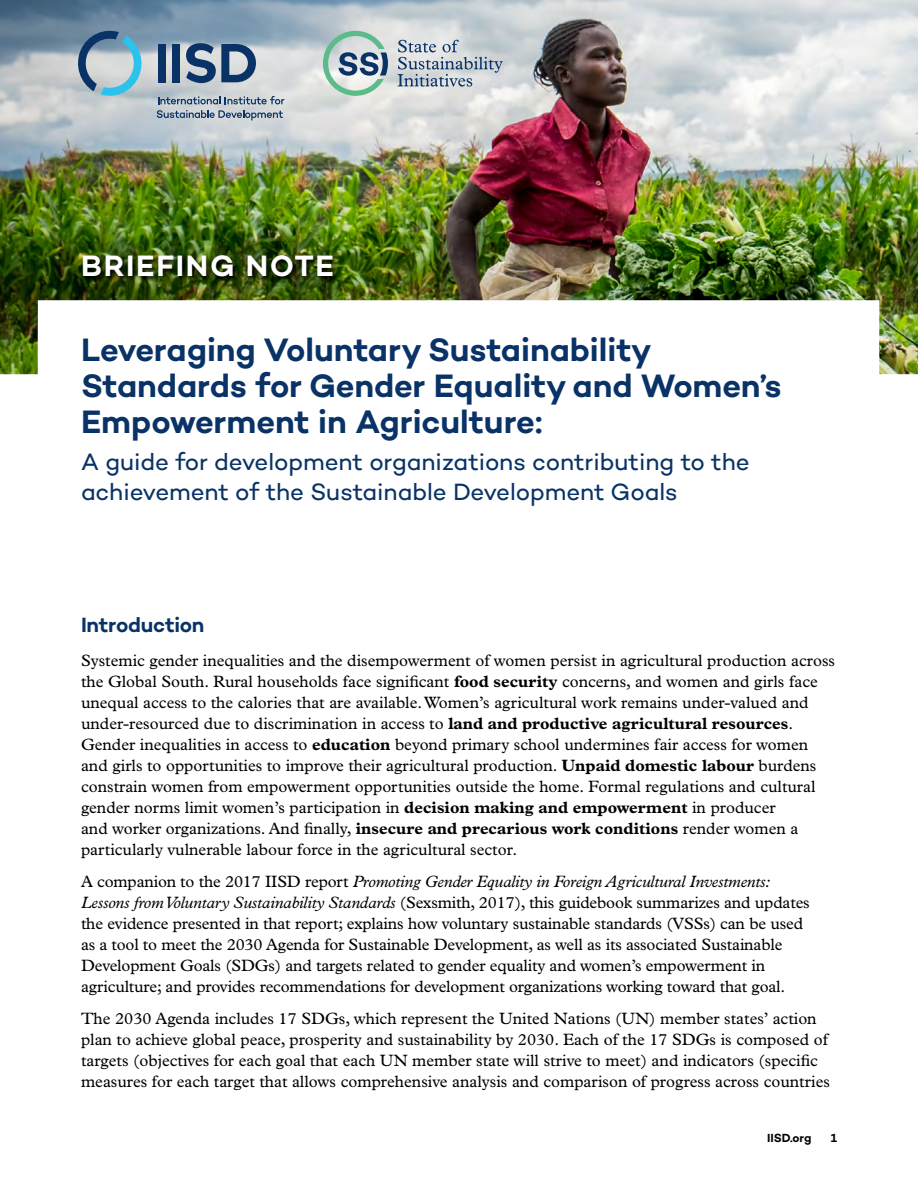
<style>
.page{position:relative;width:918px;height:1188px;background:#fff}
.page>*{position:absolute;margin:0;border:0;box-sizing:border-box;transform-origin:0 0}
.t1{font:600 33px/36px "Campton";letter-spacing:-.005em;color:#093266}
.t2{font:600 30px "Campton";letter-spacing:.06em;color:#fff}
.t3{font:24px/30px "Campton";letter-spacing:-.005em;color:#093266}
.t4{font:600 21px "Campton";letter-spacing:-.01em;color:#093266}
.t5{font:16.5px/21px "Plantin MT Pro";color:#000}
.t6{font:600 12px "Campton";letter-spacing:-.005em;color:#000}
.s1{font-weight:700}
.s2{font-style:italic}
</style>
<div class="page">
<img style="left:0;top:0;width:918px;height:374px">
<svg style="left:74px;top:28px;width:71px;height:71px;background:#89abbc"></svg>
<svg style="left:158px;top:96px;width:126px;height:8px"></svg>
<svg style="left:157px;top:110px;width:126px;height:10px"></svg>
<div style="left:158px;top:44px;width:8px;height:38px;background:#093266"></div>
<div style="left:172px;top:44px;width:8px;height:38px;background:#093266"></div>
<svg style="left:186px;top:43px;width:70px;height:40px;background:#6a819d"></svg>
<svg style="left:323px;top:31px;width:65px;height:65px;background:#a5c0be"></svg>
<svg style="left:398px;top:40px;width:105px;height:47px;background:#b4bec7"></svg>
<div style="left:83px;top:254px;width:256px;height:28px;background:#000;opacity:.9"></div>
<h2 class="t2" style="left:81px;top:247px;width:254px">BRIEFING NOTE</h2>
<h1 class="t1" style="left:81px;top:331px;width:702px">Leveraging Voluntary Sustainability<br>Standards for Gender Equality and Women’s<br>Empowerment in Agriculture:</h1>
<h3 class="t3" style="left:81px;top:446px;width:670px">A guide for development organizations contributing to the achievement of the Sustainable Development Goals</h3>
<p class="t4" style="left:81px;top:611px;width:125px">Introduction</p>
<p class="t5" style="left:81px;top:650px;width:756px">Systemic gender inequalities and the disempowerment of women persist in agricultural production across the Global South. Rural households face significant <span class="s1">food security</span> concerns, and women and girls face unequal access to the calories that are available. Women’s agricultural work remains under-valued and under-resourced due to discrimination in access to <span class="s1">land and productive agricultural resources</span>.<br>Gender inequalities in access to <span class="s1">education</span> beyond primary school undermines fair access for women and girls to opportunities to improve their agricultural production. <span class="s1">Unpaid domestic labour</span> burdens constrain women from empowerment opportunities outside the home. Formal regulations and cultural gender norms limit women’s participation in <span class="s1">decision making and empowerment</span> in producer<br>and worker organizations. And finally, <span class="s1">insecure and precarious work conditions</span> render women a particularly vulnerable labour force in the agricultural sector.</p>
<p class="t5" style="left:81px;top:871px;width:730px">A companion to the 2017 IISD report <span class="s2">Promoting Gender Equality in Foreign Agricultural Investments:<br>Lessons from Voluntary Sustainability Standards</span> (Sexsmith, 2017), this guidebook summarizes and updates the evidence presented in that report; explains how voluntary sustainable standards (VSSs) can be used as a tool to meet the 2030 Agenda for Sustainable Development, as well as its associated Sustainable Development Goals (SDGs) and targets related to gender equality and women’s empowerment in agriculture; and provides recommendations for development organizations working toward that goal.</p>
<p class="t5" style="left:81px;top:1008px;width:751px">The 2030 Agenda includes 17 SDGs, which represent the United Nations (UN) member states’ action plan to achieve global peace, prosperity and sustainability by 2030. Each of the 17 SDGs is composed of targets (objectives for each goal that each UN member state will strive to meet) and indicators (specific measures for each target that allows comprehensive analysis and comparison of progress across countries</p>
<p class="t6" style="left:767px;top:1130px;width:46px">IISD.org</p>
<p class="t6" style="left:831px;top:1130px;width:8px">1</p>
</div>
